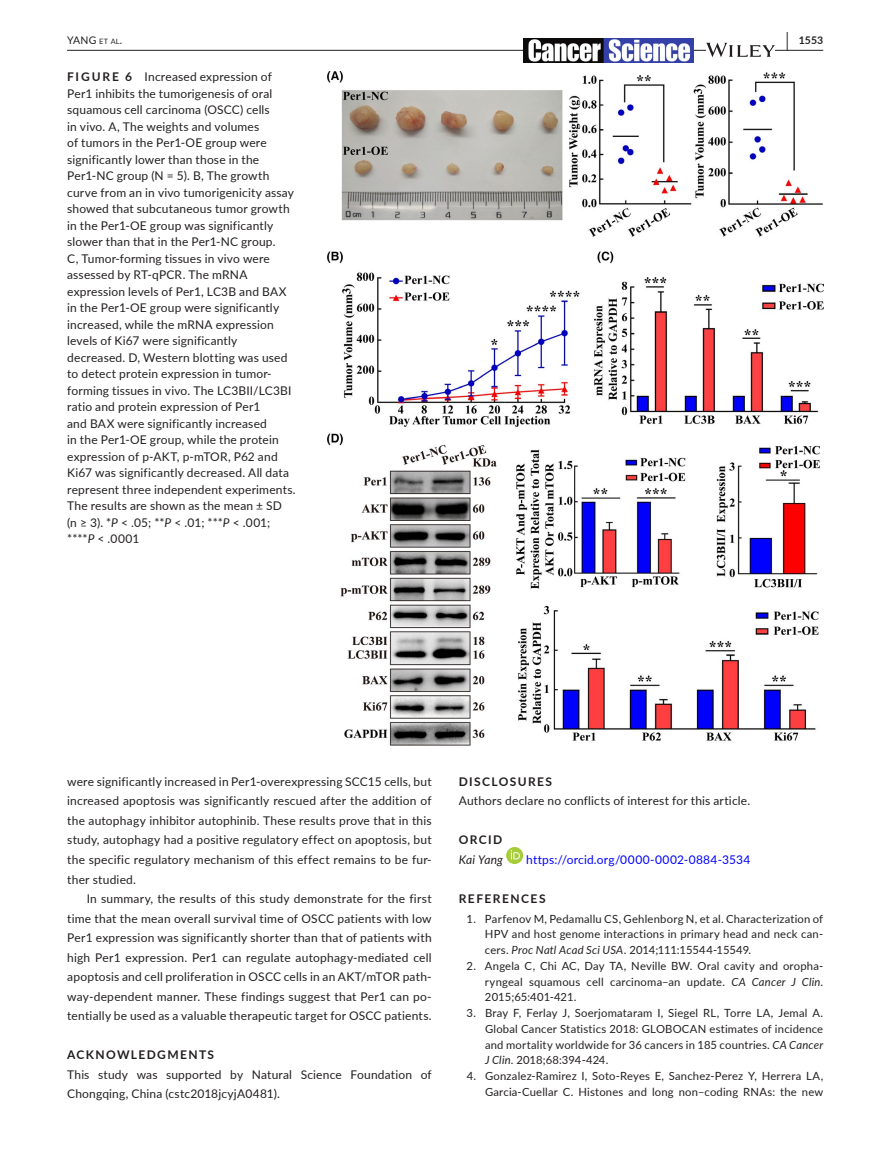
<style>
.page{position:relative;width:893px;height:1174px;background:#fff}
.page>*{position:absolute;margin:0;border:0;box-sizing:border-box;transform-origin:0 0}
.t1{font:700 19.5px "Lato";color:#231f20;scale:.48 1}
.t2{font:12px/16.5px "Lato";letter-spacing:.015em;color:#231f20;text-align:justify}
.t3{font:700 12px "Lato";letter-spacing:.115em;color:#231f20}
.t4{font:12px "Lato";letter-spacing:.02em;color:#00f}
.t5{font:italic 12px "Lato";letter-spacing:.015em;color:#231f20}
.t6{font:11.25px/15.8px "Lato";letter-spacing:.015em;color:#231f20;text-align:justify}
.t7{font:10.5px "Lato";color:#231f20}
.t8{font:700 10.5px "Lato";color:#231f20}
.s1{font-size:7.35px}
.s2{font-weight:700}
.s3{font-style:italic}
</style>
<div class="page">
<hr style="left:67px;top:50px;width:756px;height:1px;background:#231f20">
<img style="left:524px;top:38px;width:170px;height:24px">
<svg style="left:706px;top:43px;width:69px;height:14px"></svg>
<svg style="left:506px;top:847px;width:17px;height:17px"></svg>
<svg style="left:511px;top:850px;width:9px;height:9px"></svg>
<img style="left:327px;top:72px;width:496px;height:673px">
<h1 class="t1" style="left:786px;top:25px;width:7px">|</h1>
<p class="t7" style="left:67px;top:33px;width:57px">YANG <span class="s1">et al</span>.</p>
<p class="t8" style="left:799px;top:33px;width:26px">1553</p>
<p class="t2" style="left:67px;top:68px;width:230px;text-align:left"><span class="s2">FIGURE 6</span> Increased expression of Per1 inhibits the tumorigenesis of oral squamous cell carcinoma (OSCC) cells<br>in vivo. A, The weights and volumes<br>of tumors in the Per1-OE group were significantly lower than those in the Per1-NC group (N = 5). B, The growth curve from an in vivo tumorigenicity assay showed that subcutaneous tumor growth in the Per1-OE group was significantly slower than that in the Per1-NC group.<br>C, Tumor-forming tissues in vivo were assessed by RT-qPCR. The mRNA expression levels of Per1, LC3B and BAX in the Per1-OE group were significantly increased, while the mRNA expression levels of Ki67 were significantly decreased. D, Western blotting was used to detect protein expression in tumor&shy;forming tissues in vivo. The LC3BII/LC3BI ratio and protein expression of Per1<br>and BAX were significantly increased<br>in the Per1-OE group, while the protein expression of p-AKT, p-mTOR, P62 and Ki67 was significantly decreased. All data represent three independent experiments.<br>The results are shown as the mean ± SD<br>(n ≥ 3). *<span class="s3">P</span> &lt; .05; **<span class="s3">P</span> &lt; .01; ***<span class="s3">P</span> &lt; .001; ****<span class="s3">P</span> &lt; .0001</p>
<p class="t2" style="left:67px;top:771px;width:366px;line-height:19.5px">were significantly increased in Per1-overexpressing SCC15 cells, but increased apoptosis was significantly rescued after the addition of the autophagy inhibitor autophinib. These results prove that in this study, autophagy had a positive regulatory effect on apoptosis, but the specific regulatory mechanism of this effect remains to be fur&shy;ther studied.</p>
<p class="t2" style="left:67px;top:888px;width:366px;line-height:19.5px;text-indent:20px">In summary, the results of this study demonstrate for the first time that the mean overall survival time of OSCC patients with low Per1 expression was significantly shorter than that of patients with high Per1 expression. Per1 can regulate autophagy-mediated cell apoptosis and cell proliferation in OSCC cells in an AKT/mTOR path&shy;way-dependent manner. These findings suggest that Per1 can po&shy;tentially be used as a valuable therapeutic target for OSCC patients.</p>
<p class="t3" style="left:67px;top:1045px;width:148px">ACKNOWLEDGMENTS</p>
<p class="t2" style="left:67px;top:1064px;width:366px;line-height:19.5px">This study was supported by Natural Science Foundation of<br>Chongqing, China (cstc2018jcyjA0481).</p>
<p class="t3" style="left:459px;top:772px;width:95px">DISCLOSURES</p>
<p class="t2" style="left:459px;top:792px;width:293px">Authors declare no conflicts of interest for this article.</p>
<p class="t3" style="left:459px;top:831px;width:45px">ORCID</p>
<p class="t5" style="left:459px;top:851px;width:46px">Kai Yang</p>
<p class="t4" style="left:526px;top:851px;width:226px">https://orcid.org/0000-0002-0884-3534</p>
<p class="t3" style="left:459px;top:889px;width:88px">REFERENCES</p>
<p class="t6" style="left:485px;top:910px;width:340px;text-indent:-18px">1. Parfenov M, Pedamallu CS, Gehlenborg N, et al. Characterization of HPV and host genome interactions in primary head and neck can&shy;cers. <span class="s3">Proc Natl Acad Sci USA</span>. 2014;111:15544-15549.</p>
<p class="t6" style="left:485px;top:957px;width:340px;text-indent:-18px">2. Angela C, Chi AC, Day TA, Neville BW. Oral cavity and oropha&shy;ryngeal squamous cell carcinoma–an update. <span class="s3">CA Cancer J Clin</span>.<br>2015;65:401-421.</p>
<p class="t6" style="left:485px;top:1004px;width:340px;text-indent:-18px">3. Bray F, Ferlay J, Soerjomataram I, Siegel RL, Torre LA, Jemal A.<br>Global Cancer Statistics 2018: GLOBOCAN estimates of incidence and mortality worldwide for 36 cancers in 185 countries. <span class="s3">CA Cancer J Clin</span>. 2018;68:394-424.</p>
<p class="t6" style="left:467px;top:1067px;width:358px;text-align:right">4. Gonzalez-Ramirez I, Soto-Reyes E, Sanchez-Perez Y, Herrera LA,<br>Garcia-Cuellar C. Histones and long non–coding RNAs: the new</p>
</div>
